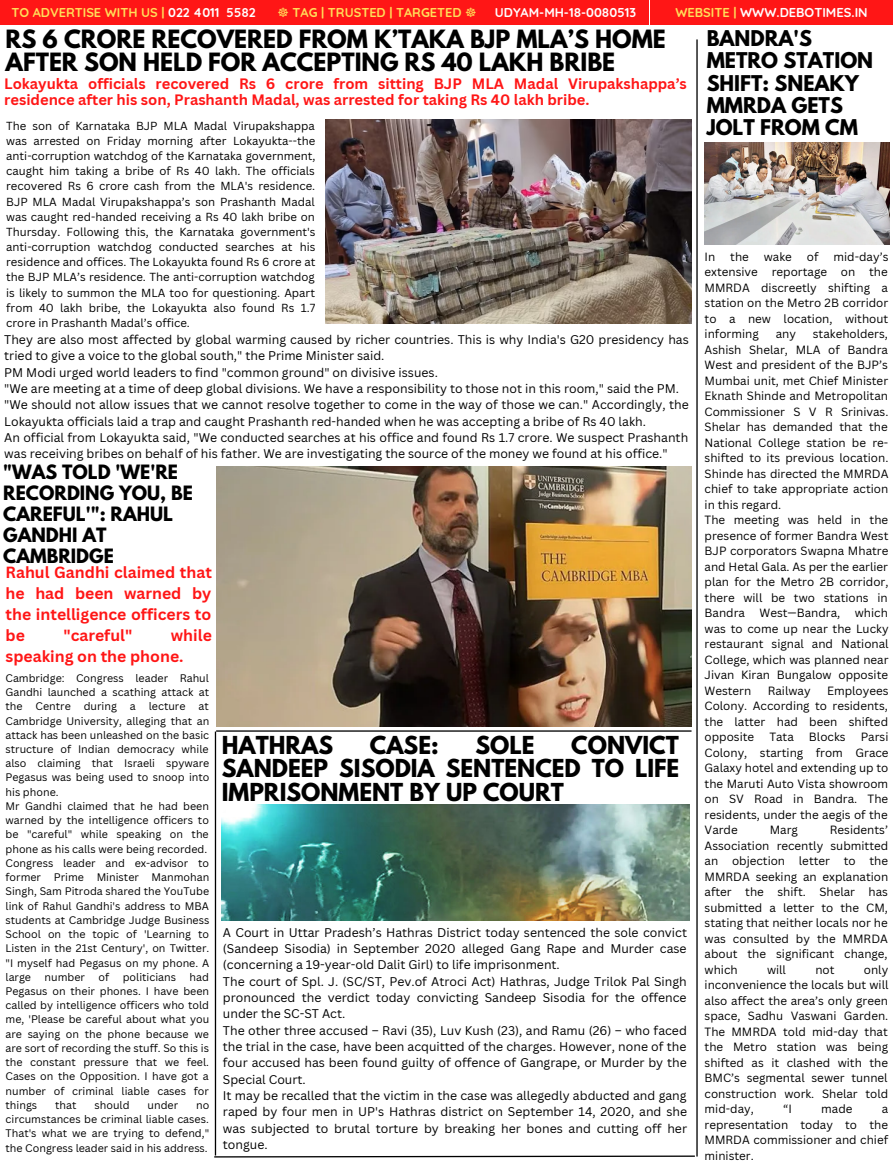
<style>
.page{position:relative;width:893px;height:1163px;background:#fff}
.page>*{position:absolute;margin:0;border:0;box-sizing:border-box;transform-origin:0 0}
.t1{font:700 22.22px/22.4px "League Spartan";color:#000}
.t2{font:700 21.88px/23.6px "League Spartan";color:#000;text-align:justify}
.t3{font:700 19.25px/22.4px "League Spartan";color:#000}
.t4{font:700 17.5px/21px "League Spartan";color:#000}
.t5{font:700 15.75px/21px "Canva Sans";color:#ff1616;text-align:justify}
.t6{font:700 14.7px/15.9px "Canva Sans";color:#ff1616}
.t7{font:700 12.78px "Quicksand";color:#ffde59}
.t8{font:700 12.78px "Quicksand";color:#fff}
.t9{font:12.25px/16.3px "Canva Sans";color:#000}
.t10{font:11.55px/15.6px "Canva Sans";color:#000;text-align:justify}
.t11{font:11.38px/15.2px "Canva Sans";color:#000;text-align:justify}
.t12{font:10.67px/14.2px "Canva Sans";color:#000;text-align:justify}
.s1{color:#fff}
.s2{font-family:"DejaVu Sans";font-weight:400}
.s3{color:#ffde59}
</style>
<div class="page">
<hr style="left:696px;top:39px;width:1px;height:1117px;background:#000">
<div style="left:0;top:0;width:648px;height:25px;background:#ff1616"></div>
<div style="left:650px;top:0;width:242px;height:25px;background:#ff1616"></div>
<hr style="left:216px;top:730px;width:475px;height:2px;background:#000">
<hr style="left:215px;top:731px;width:1px;height:424px;background:#000">
<svg style="left:214px;top:1155px;width:481px;height:3px"></svg>
<img style="left:325px;top:120px;width:366px;height:203px">
<img style="left:216px;top:466px;width:475px;height:260px">
<img style="left:704px;top:142px;width:185px;height:103px">
<img style="left:222px;top:805px;width:467px;height:115px">
<p class="t7" style="left:11px;top:4px;width:246px">TO ADVERTISE WITH US | <span class="s1">022 4011 5582</span></p>
<p class="t7" style="left:277px;top:5px;width:201px"><span class="s2">☸</span> TAG | TRUSTED | TARGETED <span class="s2">☸</span></p>
<p class="t8" style="left:495px;top:4px;width:143px">UDYAM-MH-18-0080513</p>
<p class="t8" style="left:675px;top:4px;width:194px"><span class="s3">WEBSITE |</span> WWW.DEBOTIMES.IN</p>
<h1 class="t1" style="left:6px;top:31px;width:661px">RS 6 CRORE RECOVERED FROM K’TAKA BJP MLA’S HOME<br>AFTER SON HELD FOR ACCEPTING RS 40 LAKH BRIBE</h1>
<p class="t6" style="left:4px;top:75px;width:684px">Lokayukta officials recovered Rs 6 crore from sitting BJP MLA Madal Virupakshappa’s residence after his son, Prashanth Madal, was arrested for taking Rs 40 lakh bribe.</p>
<p class="t11" style="left:6px;top:118px;width:311px">The son of Karnataka BJP MLA Madal Virupakshappa was arrested on Friday morning after Lokayukta--the anti-corruption watchdog of the Karnataka government, caught him taking a bribe of Rs 40 lakh. The officials recovered Rs 6 crore cash from the MLA's residence.<br>BJP MLA Madal Virupakshappa’s son Prashanth Madal was caught red-handed receiving a Rs 40 lakh bribe on Thursday. Following this, the Karnataka government's anti-corruption watchdog conducted searches at his residence and offices. The Lokayukta found Rs 6 crore at the BJP MLA’s residence. The anti-corruption watchdog is likely to summon the MLA too for questioning. Apart from 40 lakh bribe, the Lokayukta also found Rs 1.7 crore in Prashanth Madal’s office.</p>
<p class="t9" style="left:4px;top:331px;width:686px">They are also most affected by global warming caused by richer countries. This is why India's G20 presidency has tried to give a voice to the global south," the Prime Minister said.<br>PM Modi urged world leaders to find "common ground" on divisive issues.<br>"We are meeting at a time of deep global divisions. We have a responsibility to those not in this room," said the PM. "We should not allow issues that we cannot resolve together to come in the way of those we can." Accordingly, the Lokayukta officials laid a trap and caught Prashanth red-handed when he was accepting a bribe of Rs 40 lakh.<br>An official from Lokayukta said, "We conducted searches at his office and found Rs 1.7 crore. We suspect Prashanth was receiving bribes on behalf of his father. We are investigating the source of the money we found at his office."</p>
<h3 class="t4" style="left:3px;top:464px;width:191px">"WAS TOLD 'WE'RE<br>RECORDING YOU, BE<br>CAREFUL'": RAHUL<br>GANDHI AT<br>CAMBRIDGE</h3>
<h3 class="t5" style="left:6px;top:561px;width:208px">Rahul Gandhi claimed that he had been warned by the intelligence officers to be</h3>
<h3 class="t5" style="left:63px;top:624px;width:70px">"careful"</h3>
<h3 class="t5" style="left:6px;top:624px;width:208px;text-indent:165px">while speaking on the phone.</h3>
<p class="t12" style="left:6px;top:671px;width:205px;text-align:left">Cambridge: Congress leader Rahul Gandhi launched a scathing attack at the Centre during a lecture at Cambridge University, alleging that an attack has been unleashed on the basic structure of Indian democracy while also claiming that Israeli spyware Pegasus was being used to snoop into his phone.<br>Mr Gandhi claimed that he had been warned by the intelligence officers to be "careful" while speaking on the phone as his calls were being recorded.<br>Congress leader and ex-advisor to former Prime Minister Manmohan Singh, Sam Pitroda shared the YouTube link of Rahul Gandhi's address to MBA students at Cambridge Judge Business School on the topic of 'Learning to Listen in the 21st Century', on Twitter. "I myself had Pegasus on my phone. A large</p>
<p class="t12" style="left:45px;top:969px;width:42px">number</p>
<p class="t12" style="left:99px;top:969px;width:12px">of</p>
<p class="t12" style="left:123px;top:969px;width:55px">politicians</p>
<p class="t12" style="left:6px;top:969px;width:205px;text-indent:184px">had Pegasus on their phones. I have been called by intelligence officers who told me, 'Please be careful about what you are saying on the phone because we are sort of recording the stuff. So this is the constant pressure that we feel.<br>Cases on the Opposition. I have got a number of criminal liable cases for things</p>
<p class="t12" style="left:55px;top:1098px;width:23px">that</p>
<p class="t12" style="left:94px;top:1098px;width:37px">should</p>
<p class="t12" style="left:148px;top:1098px;width:32px">under</p>
<p class="t12" style="left:6px;top:1098px;width:205px;text-indent:190px">no circumstances be criminal liable cases.<br>That's what we are trying to defend," the Congress leader said in his address.</p>
<h2 class="t2" style="left:222px;top:736px;width:459px;text-indent:349px">CONVICT SANDEEP SISODIA SENTENCED TO LIFE IMPRISONMENT BY UP COURT</h2>
<h2 class="t2" style="left:222px;top:736px;width:113px">HATHRAS</h2>
<h2 class="t2" style="left:370px;top:736px;width:70px">CASE:</h2>
<h2 class="t2" style="left:475px;top:736px;width:61px">SOLE</h2>
<p class="t9" style="left:223px;top:924px;width:465px">A Court in Uttar Pradesh’s Hathras District today sentenced the sole convict (Sandeep Sisodia) in September 2020 alleged Gang Rape and Murder case (concerning a 19-year-old Dalit Girl) to life imprisonment.<br>The court of Spl. J. (SC/ST, Pev.of Atroci Act) Hathras, Judge Trilok Pal Singh pronounced the verdict today convicting Sandeep Sisodia for the offence under the SC-ST Act.<br>The other three accused – Ravi (35), Luv Kush (23), and Ramu (26) – who faced the trial in the case, have been acquitted of the charges. However, none of the four accused has been found guilty of offence of Gangrape, or Murder by the Special Court.<br>It may be recalled that the victim in the case was allegedly abducted and gang raped by four men in UP's Hathras district on September 14, 2020, and she was subjected to brutal torture by breaking her bones and cutting off her tongue.</p>
<h3 class="t3" style="left:706px;top:30px;width:168px">BANDRA'S<br>METRO STATION<br>SHIFT: SNEAKY<br>MMRDA GETS<br>JOLT FROM CM</h3>
<p class="t10" style="left:704px;top:249px;width:12px">In</p>
<p class="t10" style="left:730px;top:249px;width:20px">the</p>
<p class="t10" style="left:763px;top:249px;width:30px">wake</p>
<p class="t10" style="left:806px;top:249px;width:13px">of</p>
<p class="t10" style="left:704px;top:249px;width:185px;text-indent:129px">mid-day’s extensive reportage on the MMRDA discreetly shifting a station on the Metro 2B corridor to a new location, without informing</p>
<p class="t10" style="left:704px;top:326px;width:185px;text-align:left;text-indent:108px">stakeholders,<br>Ashish Shelar, MLA of Bandra<br>West and president of the BJP’s<br>Mumbai unit, met Chief Minister<br>Eknath Shinde and Metropolitan<br>Commissioner S V R Srinivas.<br>Shelar has demanded that the<br>National College station be re&shy;shifted to its previous location.<br>Shinde has directed the MMRDA chief to take appropriate action in this regard.<br>The meeting was held in the presence of former Bandra West<br>BJP corporators Swapna Mhatre and Hetal Gala. As per the earlier plan for the Metro 2B corridor, there will be two stations in<br>Bandra West—Bandra, which was to come up near the Lucky restaurant signal and National<br>College, which was planned near<br>Jivan Kiran Bungalow opposite<br>Western</p>
<p class="t10" style="left:775px;top:326px;width:22px">any</p>
<p class="t10" style="left:704px;top:682px;width:185px;text-indent:122px">Employees Colony. According to residents, the latter had been shifted opposite</p>
<p class="t10" style="left:767px;top:682px;width:44px">Railway</p>
<p class="t10" style="left:704px;top:729px;width:185px;text-indent:156px">Parsi Colony, starting from Grace Galaxy hotel and extending up to the Maruti Auto Vista showroom on SV Road in Bandra. The residents, under the aegis of the Varde</p>
<p class="t10" style="left:769px;top:729px;width:26px">Tata</p>
<p class="t10" style="left:809px;top:729px;width:38px">Blocks</p>
<p class="t10" style="left:704px;top:822px;width:185px;text-indent:125px">Residents’ Association recently submitted an objection letter to the MMRDA seeking an explanation after the shift. Shelar has submitted a letter to the CM, stating that neither locals nor he was consulted by the MMRDA about the significant change, which</p>
<p class="t10" style="left:769px;top:822px;width:30px">Marg</p>
<p class="t10" style="left:704px;top:961px;width:185px;text-indent:159px">only inconvenience the locals but will also affect the area’s only green space, Sadhu Vaswani Garden.<br>The MMRDA told mid-day that the Metro station was being shifted as it clashed with the BMC’s segmental sewer tunnel construction work. Shelar told mid-day,</p>
<p class="t10" style="left:767px;top:961px;width:21px">will</p>
<p class="t10" style="left:815px;top:961px;width:21px">not</p>
<p class="t10" style="left:783px;top:1101px;width:10px">“I</p>
<p class="t10" style="left:821px;top:1101px;width:33px">made</p>
<p class="t10" style="left:704px;top:1101px;width:185px;text-indent:177px">a representation today to the MMRDA commissioner and chief minister.</p>
</div>
